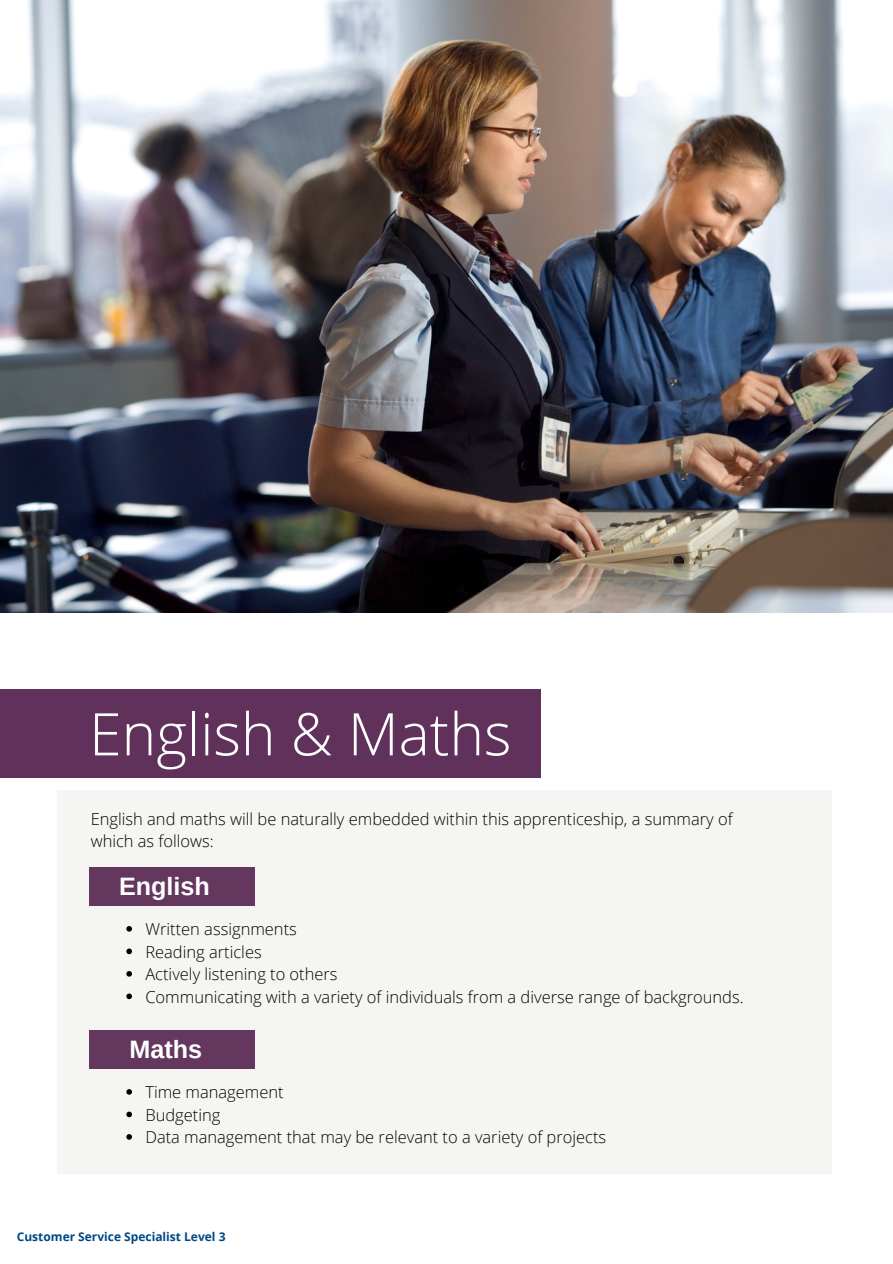
<style>
.page{position:relative;width:893px;height:1264px;background:#fff}
.page>*{position:absolute;margin:0;border:0;box-sizing:border-box;transform-origin:0 0}
.t1{font:300 58.8px "Open Sans";color:#fff}
.t2{font:700 25.2px "Arimo";color:#fff}
.t3{font:300 16.5px/22.5px "Open Sans";color:#000}
.t4{font:700 12px "Open Sans";color:#004884}
</style>
<div class="page">
<div style="left:0;top:689px;width:541px;height:89px;background:#60325b"></div>
<div style="left:57px;top:790px;width:774px;height:383px;background:#f5f6f3"></div>
<div style="left:89px;top:866px;width:165px;height:39px;background:#64375e"></div>
<div style="left:89px;top:1029px;width:165px;height:39px;background:#64375e"></div>
<img style="left:0;top:0;width:892px;height:613px">
<svg style="left:126px;top:926px;width:6px;height:5px"></svg>
<svg style="left:126px;top:948px;width:6px;height:6px"></svg>
<svg style="left:126px;top:971px;width:6px;height:5px"></svg>
<svg style="left:126px;top:993px;width:6px;height:6px"></svg>
<svg style="left:126px;top:1089px;width:6px;height:5px"></svg>
<svg style="left:126px;top:1111px;width:6px;height:6px"></svg>
<svg style="left:126px;top:1134px;width:6px;height:5px"></svg>
<p class="t1" style="left:89px;top:692px;width:424px">English &amp; Maths</p>
<p class="t3" style="left:91px;top:807px;width:643px">English and maths will be naturally embedded within this apprenticeship, a summary of which as follows:</p>
<p class="t2" style="left:119px;top:871px;width:92px">English</p>
<p class="t3" style="left:145px;top:917px;width:153px">Written assignments</p>
<p class="t3" style="left:145px;top:939px;width:118px">Reading articles</p>
<p class="t3" style="left:145px;top:962px;width:194px">Actively listening to others</p>
<p class="t3" style="left:145px;top:984px;width:599px">Communicating with a variety of individuals from a diverse range of backgrounds.</p>
<p class="t2" style="left:129px;top:1034px;width:74px">Maths</p>
<p class="t3" style="left:145px;top:1080px;width:140px">Time management</p>
<p class="t3" style="left:145px;top:1102px;width:76px">Budgeting</p>
<p class="t3" style="left:145px;top:1125px;width:462px">Data management that may be relevant to a variety of projects</p>
<p class="t4" style="left:17px;top:1227px;width:210px">Customer Service Specialist Level 3</p>
</div>
